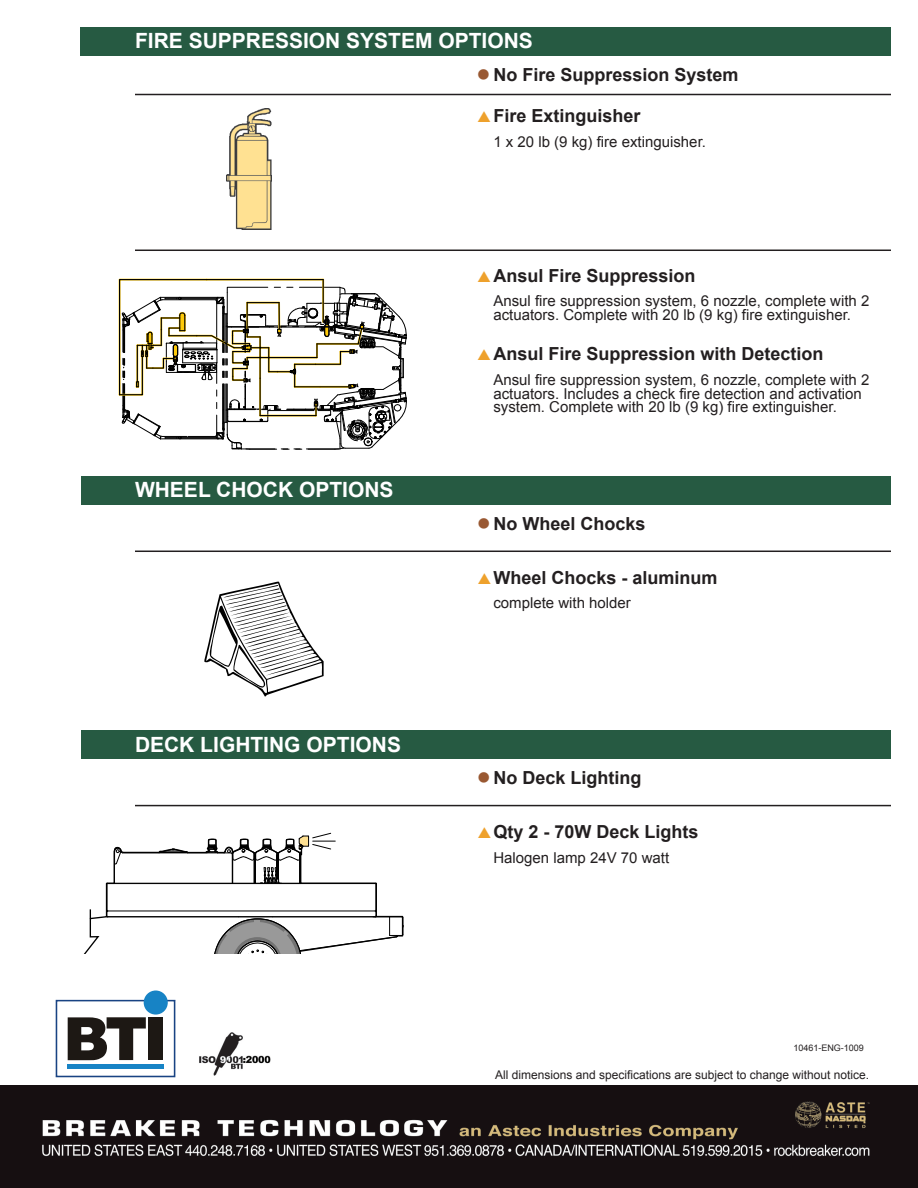
<style>
.page{position:relative;width:918px;height:1188px;background:#fff}
.page>*{position:absolute;margin:0;border:0;box-sizing:border-box;transform-origin:0 0}
.t1{font:700 21px "Arial";color:#fff}
.t2{font:700 18px "Arial";color:#231f20}
.t3{font:15px/13.5px "Arial";color:#231f20}
.t4{font:12px "Arial";color:#231f20}
.t5{font:9px "Arial";color:#231f20}
.s1{color:#995832}
</style>
<div class="page">
<img style="left:0;top:1085px;width:918px;height:103px">
<svg style="left:56px;top:1000px;width:119px;height:77px"></svg>
<div style="left:144px;top:991px;width:24px;height:24px;background:#1783c5;border-radius:50%"></div>
<img style="left:199px;top:1032px;width:72px;height:44px">
<div style="left:81px;top:27px;width:810px;height:28px;background:#265a42"></div>
<img style="left:226px;top:108px;width:45px;height:121px">
<hr style="left:135px;top:94px;width:756px;height:1px;background:#231f20">
<svg style="left:118px;top:278px;width:289px;height:172px"></svg>
<div style="left:243px;top:345px;width:8px;height:5px;border:1px solid #000"></div>
<hr style="left:135px;top:250px;width:756px;height:1px;background:#231f20">
<div style="left:81px;top:476px;width:810px;height:28px;background:#265a42"></div>
<svg style="left:204px;top:582px;width:120px;height:115px"></svg>
<hr style="left:135px;top:551px;width:756px;height:1px;background:#231f20">
<div style="left:81px;top:730px;width:810px;height:29px;background:#265a42"></div>
<svg style="left:84px;top:833px;width:320px;height:120px"></svg>
<hr style="left:135px;top:805px;width:756px;height:1px;background:#231f20">
<h1 class="t1" style="left:135px;top:29px;width:399px">FIRE SUPPRESSION SYSTEM OPTIONS</h1>
<p class="t2" style="left:477px;top:65px;width:263px"><span class="s1">●</span> No Fire Suppression System</p>
<p class="t2" style="left:493px;top:106px;width:149px">Fire Extinguisher</p>
<p class="t3" style="left:493px;top:135px;width:214px">1 x 20 lb (9 kg) fire extinguisher.</p>
<h1 class="t1" style="left:135px;top:478px;width:260px">WHEEL CHOCK OPTIONS</h1>
<h1 class="t1" style="left:135px;top:733px;width:268px">DECK LIGHTING OPTIONS</h1>
<p class="t2" style="left:493px;top:265px;width:204px">Ansul Fire Suppression</p>
<p class="t3" style="left:493px;top:294px;width:377px">Ansul fire suppression system, 6 nozzle, complete with 2 actuators. Complete with 20 lb (9 kg) fire extinguisher.</p>
<p class="t2" style="left:493px;top:344px;width:332px">Ansul Fire Suppression with Detection</p>
<p class="t3" style="left:493px;top:373px;width:377px">Ansul fire suppression system, 6 nozzle, complete with 2 actuators. Includes a check fire detection and activation system. Complete with 20 lb (9 kg) fire extinguisher.</p>
<p class="t2" style="left:477px;top:513px;width:170px"><span class="s1">●</span> No Wheel Chocks</p>
<p class="t2" style="left:493px;top:567px;width:226px">Wheel Chocks - aluminum</p>
<p class="t3" style="left:493px;top:596px;width:139px">complete with holder</p>
<p class="t2" style="left:477px;top:768px;width:166px"><span class="s1">●</span> No Deck Lighting</p>
<p class="t2" style="left:493px;top:822px;width:207px">Qty 2 - 70W Deck Lights</p>
<p class="t3" style="left:493px;top:851px;width:177px">Halogen lamp 24V 70 watt</p>
<p class="t5" style="left:793px;top:1043px;width:72px">10461-ENG-1009</p>
<p class="t4" style="left:495px;top:1068px;width:376px">All dimensions and specifications are subject to change without notice.</p>
</div>
